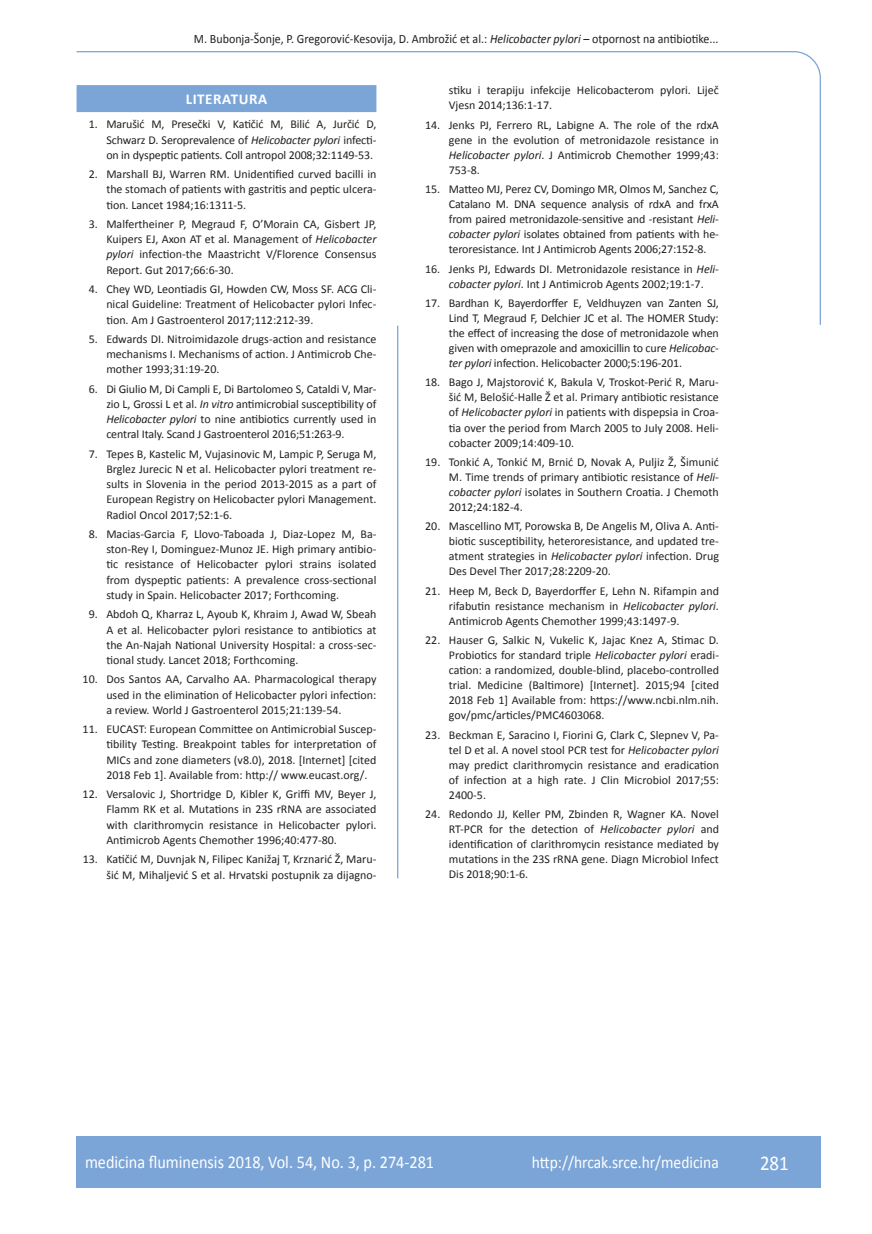
<style>
.page{position:relative;width:872px;height:1234px;background:#fff}
.page>*{position:absolute;margin:0;border:0;box-sizing:border-box;transform-origin:0 0}
.t1{font:21px "Calibri";color:#fff;scale:.9 1}
.t2{font:18px "Calibri";color:#fff;scale:.9 1}
.t3{font:17.25px "Calibri";color:#fff;scale:.9 1}
.t4{font:700 15px "Calibri";letter-spacing:.04em;color:#fff}
.t5{font:12.75px "Calibri";color:#231f20;scale:.94 1}
.t6{font:12px/15px "Calibri";color:#231f20;text-align:justify}
.s1{font-style:italic}
</style>
<div class="page">
<svg style="left:76px;top:51px;width:745px;height:275px"></svg>
<hr style="left:397px;top:325px;width:1px;height:553px;background:#7ca5d7">
<div style="left:77px;top:1135px;width:744px;height:51px;background:#7ca5d7"></div>
<div style="left:77px;top:85px;width:299px;height:27px;background:#7ca5d7"></div>
<p class="t5" style="left:194px;top:29px;width:559px">M. Bubonja-Šonje, P. Gregorović-Kesovija, D. Ambrožić et al.: <span class="s1">Helicobacter pylori</span> – otpornost na antibiotike...</p>
<p class="t4" style="left:186px;top:88px;width:83px">LITERATURA</p>
<p class="t6" style="left:106px;top:117px;width:271px;text-indent:-18px">1. Marušić M, Presečki V, Katičić M, Bilić A, Jurčić D, Schwarz D. Seroprevalence of <span class="s1">Helicobacter pylori</span> infecti&shy;on in dyspeptic patients. Coll antropol 2008;32:1149-53.</p>
<p class="t6" style="left:106px;top:166px;width:271px;text-indent:-18px">2. Marshall BJ, Warren RM. Unidentified curved bacilli in the stomach of patients with gastritis and peptic ulcera&shy;tion. Lancet 1984;16:1311-5.</p>
<p class="t6" style="left:106px;top:216px;width:272px;text-indent:-18px">3. Malfertheiner P, Megraud F, O’Morain CA, Gisbert JP, Kuipers EJ, Axon AT et al. Management of <span class="s1">Helicobacter pylori</span> infection-the Maastricht V/Florence Consensus Report. Gut 2017;66:6-30.</p>
<p class="t6" style="left:106px;top:281px;width:271px;text-indent:-18px">4. Chey WD, Leontiadis GI, Howden CW, Moss SF. ACG Cli&shy;nical Guideline: Treatment of Helicobacter pylori Infec&shy;tion. Am J Gastroenterol 2017;112:212-39.</p>
<p class="t6" style="left:106px;top:331px;width:271px;text-indent:-18px">5. Edwards DI. Nitroimidazole drugs-action and resistance mechanisms I. Mechanisms of action. J Antimicrob Che&shy;mother 1993;31:19-20.</p>
<p class="t6" style="left:106px;top:381px;width:271px;text-indent:-18px">6. Di Giulio M, Di Campli E, Di Bartolomeo S, Cataldi V, Mar&shy;zio L, Grossi L et al. <span class="s1">In vitro</span> antimicrobial susceptibility of <span class="s1">Helicobacter pylori</span> to nine antibiotics currently used in central Italy. Scand J Gastroenterol 2016;51:263-9.</p>
<p class="t6" style="left:106px;top:446px;width:271px;text-indent:-18px">7. Tepes B, Kastelic M, Vujasinovic M, Lampic P, Seruga M, Brglez Jurecic N et al. Helicobacter pylori treatment re&shy;sults in Slovenia in the period 2013-2015 as a part of European Registry on Helicobacter pylori Management.<br>Radiol Oncol 2017;52:1-6.</p>
<p class="t6" style="left:106px;top:526px;width:271px;text-indent:-18px">8. Macias-Garcia F, Llovo-Taboada J, Diaz-Lopez M, Ba&shy;ston-Rey I, Dominguez-Munoz JE. High primary antibio&shy;tic resistance of Helicobacter pylori strains isolated from dyspeptic patients: A prevalence cross-sectional study in Spain. Helicobacter 2017; Forthcoming.</p>
<p class="t6" style="left:106px;top:606px;width:271px;text-indent:-18px">9. Abdoh Q, Kharraz L, Ayoub K, Khraim J, Awad W, Sbeah A et al. Helicobacter pylori resistance to antibiotics at the An-Najah National University Hospital: a cross-sec&shy;tional study. Lancet 2018; Forthcoming.</p>
<p class="t6" style="left:106px;top:671px;width:272px;text-indent:-24px">10. Dos Santos AA, Carvalho AA. Pharmacological therapy used in the elimination of Helicobacter pylori infection: a review. World J Gastroenterol 2015;21:139-54.</p>
<p class="t6" style="left:106px;top:721px;width:271px;text-indent:-24px">11. EUCAST: European Committee on Antimicrobial Suscep&shy;tibility Testing. Breakpoint tables for interpretation of MICs and zone diameters (v8.0), 2018. [Internet] [cited 2018 Feb 1]. Available from: http:// www.eucast.org/.</p>
<p class="t6" style="left:106px;top:786px;width:272px;text-indent:-24px">12. Versalovic J, Shortridge D, Kibler K, Griffi MV, Beyer J, Flamm RK et al. Mutations in 23S rRNA are associated with clarithromycin resistance in Helicobacter pylori.<br>Antimicrob Agents Chemother 1996;40:477-80.</p>
<p class="t6" style="left:83px;top:851px;width:295px;text-align:right">13. Katičić M, Duvnjak N, Filipec Kanižaj T, Krznarić Ž, Maru&shy;šić M, Mihaljević S et al. Hrvatski postupnik za dijagno-</p>
<p class="t6" style="left:449px;top:82px;width:271px">stiku i terapiju infekcije Helicobacterom pylori. Liječ<br>Vjesn 2014;136:1-17.</p>
<p class="t6" style="left:449px;top:117px;width:272px;text-indent:-24px">14. Jenks PJ, Ferrero RL, Labigne A. The role of the rdxA gene in the evolution of metronidazole resistance in <span class="s1">Helicobacter pylori</span>. J Antimicrob Chemother 1999;43:<br>753-8.</p>
<p class="t6" style="left:449px;top:181px;width:271px;text-indent:-24px">15. Matteo MJ, Perez CV, Domingo MR, Olmos M, Sanchez C, Catalano M. DNA sequence analysis of rdxA and frxA from paired metronidazole-sensitive and -resistant <span class="s1">Heli&shy;cobacter pylori</span> isolates obtained from patients with he&shy;teroresistance. Int J Antimicrob Agents 2006;27:152-8.</p>
<p class="t6" style="left:449px;top:261px;width:271px;text-indent:-24px">16. Jenks PJ, Edwards DI. Metronidazole resistance in <span class="s1">Heli&shy;cobacter pylori</span>. Int J Antimicrob Agents 2002;19:1-7.</p>
<p class="t6" style="left:449px;top:295px;width:271px;text-indent:-24px">17. Bardhan K, Bayerdorffer E, Veldhuyzen van Zanten SJ, Lind T, Megraud F, Delchier JC et al. The HOMER Study: the effect of increasing the dose of metronidazole when given with omeprazole and amoxicillin to cure <span class="s1">Helicobac&shy;ter pylori</span> infection. Helicobacter 2000;5:196-201.</p>
<p class="t6" style="left:449px;top:374px;width:271px;text-indent:-24px">18. Bago J, Majstorović K, Bakula V, Troskot-Perić R, Maru&shy;šić M, Belošić-Halle Ž et al. Primary antibiotic resistance of <span class="s1">Helicobacter pylori</span> in patients with dispepsia in Croa&shy;tia over the period from March 2005 to July 2008. Heli&shy;cobacter 2009;14:409-10.</p>
<p class="t6" style="left:449px;top:454px;width:271px;text-indent:-24px">19. Tonkić A, Tonkić M, Brnić D, Novak A, Puljiz Ž, Šimunić M. Time trends of primary antibiotic resistance of <span class="s1">Heli&shy;cobacter pylori</span> isolates in Southern Croatia. J Chemoth 2012;24:182-4.</p>
<p class="t6" style="left:449px;top:518px;width:271px;text-indent:-24px">20. Mascellino MT, Porowska B, De Angelis M, Oliva A. Anti&shy;biotic susceptibility, heteroresistance, and updated tre&shy;atment strategies in <span class="s1">Helicobacter pylori</span> infection. Drug Des Devel Ther 2017;28:2209-20.</p>
<p class="t6" style="left:449px;top:583px;width:271px;text-indent:-24px">21. Heep M, Beck D, Bayerdorffer E, Lehn N. Rifampin and rifabutin resistance mechanism in <span class="s1">Helicobacter pylori</span>.<br>Antimicrob Agents Chemother 1999;43:1497-9.</p>
<p class="t6" style="left:449px;top:632px;width:271px;text-indent:-24px">22. Hauser G, Salkic N, Vukelic K, Jajac Knez A, Stimac D.<br>Probiotics for standard triple <span class="s1">Helicobacter pylori</span> eradi&shy;cation: a randomized, double-blind, placebo-controlled trial. Medicine (Baltimore) [Internet]. 2015;94 [cited 2018 Feb 1] Available from: https://www.ncbi.nlm.nih. gov/pmc/articles/PMC4603068.</p>
<p class="t6" style="left:449px;top:726px;width:272px;text-indent:-24px">23. Beckman E, Saracino I, Fiorini G, Clark C, Slepnev V, Pa&shy;tel D et al. A novel stool PCR test for <span class="s1">Helicobacter pylori </span>may predict clarithromycin resistance and eradication of infection at a high rate. J Clin Microbiol 2017;55:<br>2400-5.</p>
<p class="t6" style="left:449px;top:806px;width:271px;text-indent:-24px">24. Redondo JJ, Keller PM, Zbinden R, Wagner KA. Novel RT-PCR for the detection of <span class="s1">Helicobacter pylori</span> and identification of clarithromycin resistance mediated by mutations in the 23S rRNA gene. Diagn Microbiol Infect Dis 2018;90:1-6.</p>
<h2 class="t2" style="left:85px;top:1149px;width:389px">medicina fluminensis 2018, Vol. 54, No. 3, p. 274-281</h2>
<h3 class="t3" style="left:532px;top:1150px;width:209px">http://hrcak.srce.hr/medicina</h3>
<h1 class="t1" style="left:760px;top:1147px;width:33px">281</h1>
</div>
